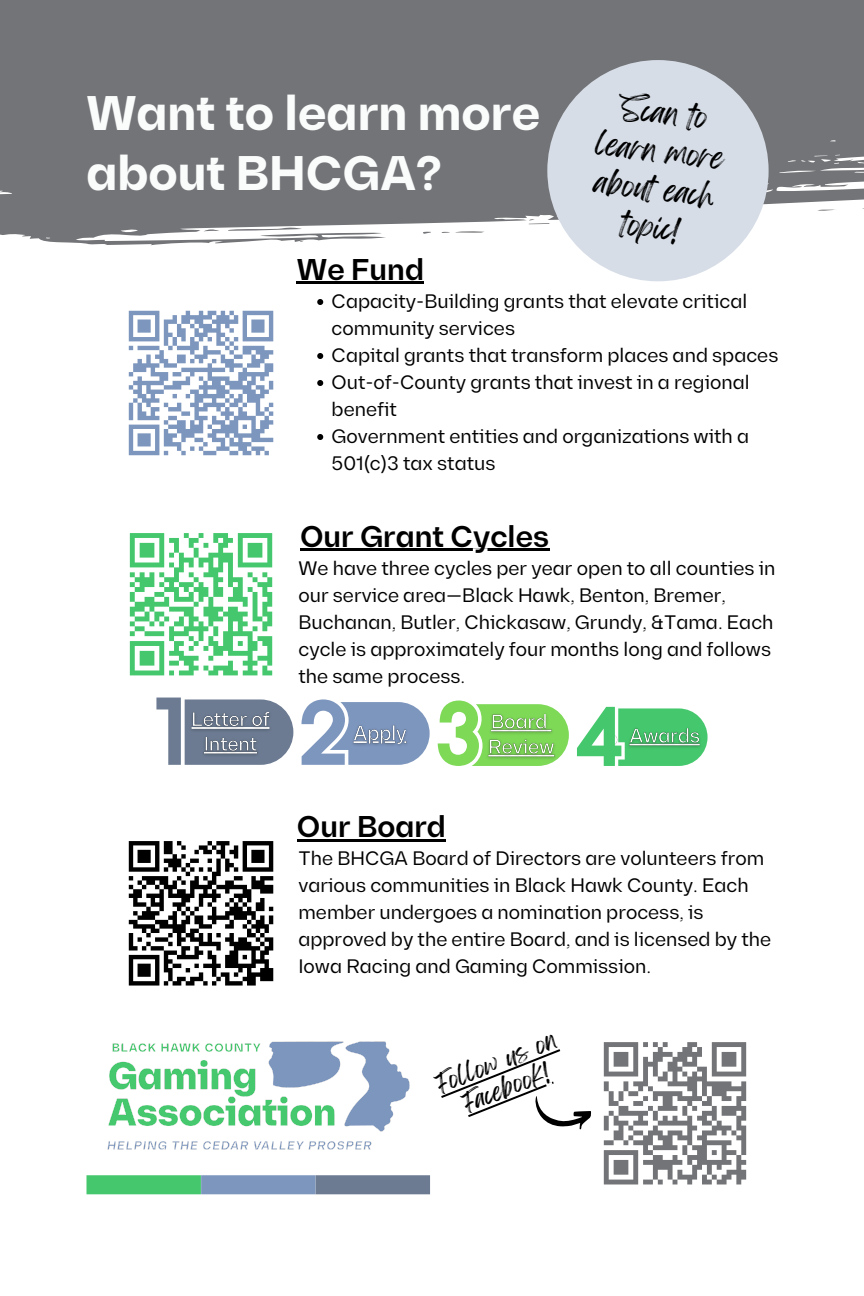
<style>
.page{position:relative;width:864px;height:1296px;background:#fff}
.page>*{position:absolute;margin:0;border:0;box-sizing:border-box;transform-origin:0 0}
.t1{font:700 48.5px/60.8px "Diagramm";color:#fafbfb}
.t2{font:600 30px "Diagramm";color:#000}
.t3{font:27.5px/38.2px "Feeling Passionate";color:#000;text-align:center}
.t4{font:22.5px "Feeling Passionate";color:#000}
.t5{font:19.5px/27px "Diagramm";color:#000}
</style>
<div class="page">
<svg style="left:0;top:0;width:864px;height:303px;fill:#737477"></svg>
<svg style="left:301px;top:699px;width:129px;height:66px"></svg>
<svg style="left:156px;top:698px;width:137px;height:67px"></svg>
<svg style="left:577px;top:707px;width:130px;height:59px"></svg>
<svg style="left:438px;top:701px;width:131px;height:65px"></svg>
<img style="left:186px;top:708px;width:88px;height:52px">
<img style="left:349px;top:721px;width:63px;height:28px">
<img style="left:484px;top:710px;width:75px;height:52px">
<img style="left:624px;top:723px;width:80px;height:28px">
<svg style="left:129px;top:533px;width:144px;height:143px"></svg>
<svg style="left:128px;top:841px;width:146px;height:145px"></svg>
<div style="left:120px;top:302px;width:162px;height:162px;background:#fff"></div>
<svg style="left:128px;top:310px;width:146px;height:146px"></svg>
<div style="left:547px;top:60px;width:222px;height:221px;background:#d6dde7;border-radius:50%"></div>
<img style="left:107px;top:1041px;width:303px;height:109px">
<svg style="left:603px;top:1042px;width:144px;height:143px"></svg>
<svg style="left:441px;top:1049px;width:150px;height:81px"></svg>
<hr style="left:300px;top:548px;width:249px;height:3px;background:#000">
<svg style="left:317px;top:299px;width:6px;height:6px"></svg>
<svg style="left:317px;top:353px;width:6px;height:6px"></svg>
<svg style="left:317px;top:380px;width:6px;height:6px"></svg>
<svg style="left:317px;top:434px;width:6px;height:6px"></svg>
<hr style="left:297px;top:281px;width:127px;height:3px;background:#000">
<hr style="left:297px;top:839px;width:149px;height:3px;background:#000">
<svg style="left:87px;top:1175px;width:343px;height:19px;background:#669f95"></svg>
<p class="t1" style="left:86px;top:85px;width:456px">Want to learn more about BHCGA?</p>
<p class="t3" style="left:604px;top:87px;width:130px;rotate:7deg">Scan to learn more about each topic!</p>
<h2 class="t2" style="left:297px;top:253px;width:129px">We Fund</h2>
<p class="t5" style="left:332px;top:288px;width:417px">Capacity-Building grants that elevate critical community services</p>
<p class="t5" style="left:332px;top:342px;width:448px">Capital grants that transform places and spaces</p>
<p class="t5" style="left:332px;top:369px;width:420px">Out-of-County grants that invest in a regional benefit</p>
<p class="t5" style="left:332px;top:423px;width:419px">Government entities and organizations with a<br>501(c)3 tax status</p>
<p class="t2" style="left:300px;top:520px;width:251px">Our Grant Cycles</p>
<h1 class="t5" style="left:298px;top:555px;width:478px">We have three cycles per year open to all counties in our service area—Black Hawk, Benton, Bremer, Buchanan, Butler, Chickasaw, Grundy, &amp;Tama. Each cycle is approximately four months long and follows the same process.</h1>
<p class="t2" style="left:297px;top:810px;width:150px">Our Board</p>
<p class="t5" style="left:298px;top:846px;width:474px">The BHCGA Board of Directors are volunteers from various communities in Black Hawk County. Each member undergoes a nomination process, is approved by the entire Board, and is licensed by the Iowa Racing and Gaming Commission.</p>
<h2 class="t4" style="left:430px;top:1068px;width:129px;rotate:-22deg">Fol ow us on</h2>
<p class="t4" style="left:457px;top:1087px;width:93px;rotate:-22deg">Facebook!</p>
</div>
